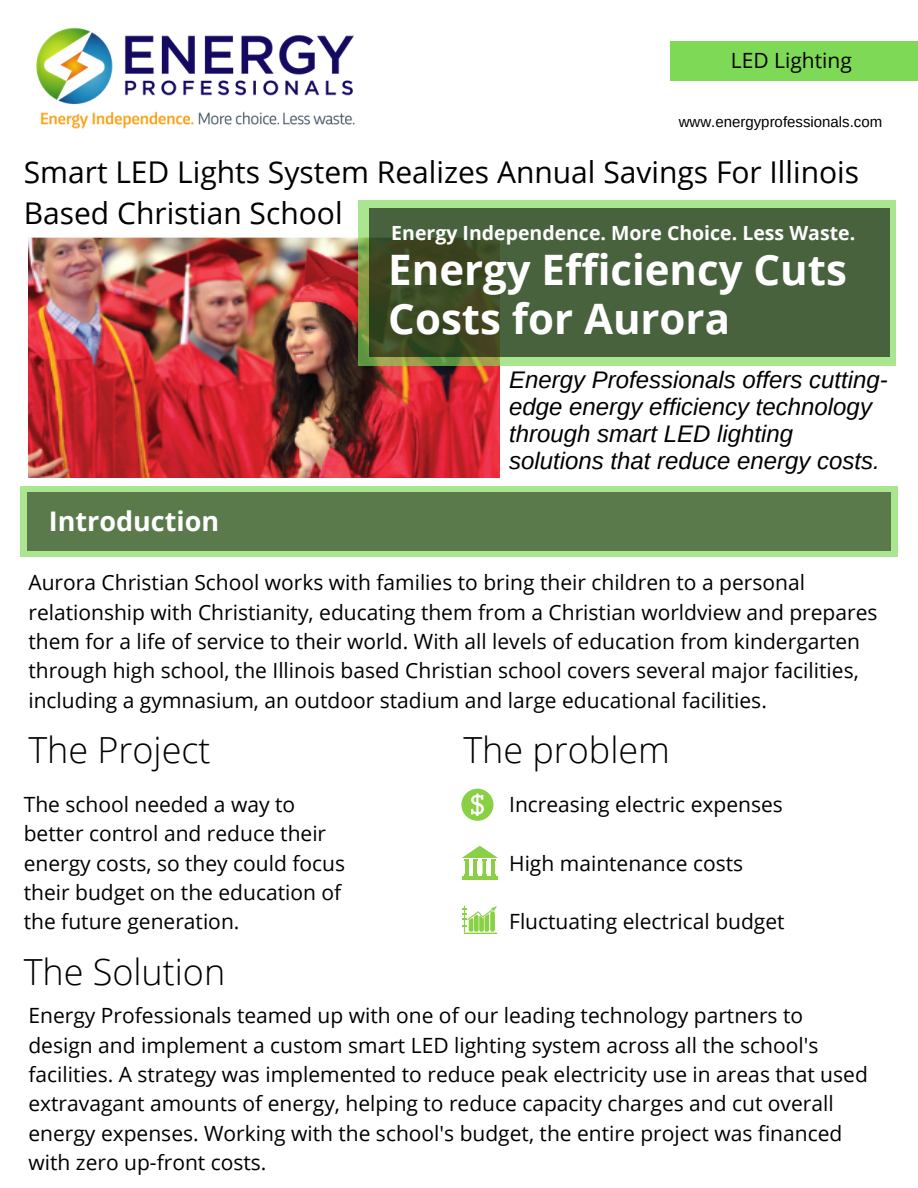
<style>
.page{position:relative;width:918px;height:1188px;background:#fff}
.page>*{position:absolute;margin:0;border:0;box-sizing:border-box;transform-origin:0 0}
.t1{font:700 42px/49.7px "Open Sans";color:#fff}
.t2{font:300 36px "Open Sans";color:#000}
.t3{font:30px/41.7px "Open Sans";color:#000}
.t4{font:700 27px "Open Sans";color:#fff}
.t5{font:italic 24px/27px "Arimo";color:#000}
.t6{font:21px/29.2px "Open Sans";color:#000}
.t7{font:700 19.5px "Open Sans";color:#fff}
.t8{font:15px "Arimo";color:#000}
</style>
<div class="page">
<img style="left:36px;top:27px;width:319px;height:102px">
<img style="left:28px;top:237px;width:472px;height:240px">
<svg style="left:358px;top:201px;width:538px;height:165px;background:#a0d47f"></svg>
<svg style="left:369px;top:208px;width:521px;height:149px;background:#465c38"></svg>
<svg style="left:20px;top:486px;width:878px;height:71px;background:#a4dd8b"></svg>
<div style="left:27px;top:493px;width:864px;height:58px;background:#5a7a4c"></div>
<div style="left:671px;top:41px;width:247px;height:39px;background:#7ed957"></div>
<svg style="left:461px;top:789px;width:33px;height:32px"></svg>
<hr style="left:464px;top:933px;width:33px;height:1px;background:#89d044">
<svg style="left:462px;top:906px;width:35px;height:27px"></svg>
<hr style="left:465px;top:859px;width:3px;height:16px;background:#89d044">
<hr style="left:474px;top:859px;width:3px;height:16px;background:#89d044">
<hr style="left:483px;top:859px;width:3px;height:16px;background:#89d044">
<hr style="left:491px;top:859px;width:4px;height:16px;background:#89d044">
<svg style="left:462px;top:846px;width:36px;height:15px"></svg>
<svg style="left:464px;top:874px;width:31px;height:2px"></svg>
<hr style="left:462px;top:876px;width:36px;height:4px;background:#89d044">
<p class="t6" style="left:731px;top:45px;width:122px">LED Lighting</p>
<p class="t8" style="left:679px;top:113px;width:205px">www.energyprofessionals.com</p>
<h3 class="t3" style="left:24px;top:150px;width:837px">Smart LED Lights System Realizes Annual Savings For Illinois<br>Based Christian School</h3>
<p class="t7" style="left:391px;top:219px;width:465px">Energy Independence. More Choice. Less Waste.</p>
<h1 class="t1" style="left:388px;top:244px;width:460px">Energy Efficiency Cuts<br>Costs for Aurora</h1>
<p class="t5" style="left:509px;top:366px;width:380px">Energy Professionals offers cutting&shy;edge energy efficiency technology through smart LED lighting solutions that reduce energy costs.</p>
<p class="t4" style="left:49px;top:502px;width:172px">Introduction</p>
<p class="t6" style="left:28px;top:568px;width:851px">Aurora Christian School works with families to bring their children to a personal relationship with Christianity, educating them from a Christian worldview and prepares them for a life of service to their world. With all levels of education from kindergarten through high school, the Illinois based Christian school covers several major facilities, including a gymnasium, an outdoor stadium and large educational facilities.</p>
<h2 class="t2" style="left:28px;top:725px;width:184px">The Project</h2>
<h2 class="t2" style="left:463px;top:725px;width:208px">The problem</h2>
<p class="t6" style="left:24px;top:789px;width:323px">The school needed a way to better control and reduce their energy costs, so they could focus their budget on the education of the future generation.</p>
<h2 class="t2" style="left:24px;top:946px;width:203px">The Solution</h2>
<p class="t6" style="left:509px;top:789px;width:275px">Increasing electric expenses</p>
<p class="t6" style="left:509px;top:848px;width:236px">High maintenance costs</p>
<p class="t6" style="left:509px;top:907px;width:277px">Fluctuating electrical budget</p>
<p class="t6" style="left:28px;top:1000px;width:841px">Energy Professionals teamed up with one of our leading technology partners to design and implement a custom smart LED lighting system across all the school's facilities. A strategy was implemented to reduce peak electricity use in areas that used extravagant amounts of energy, helping to reduce capacity charges and cut overall energy expenses. Working with the school's budget, the entire project was financed with zero up-front costs.</p>
</div>
